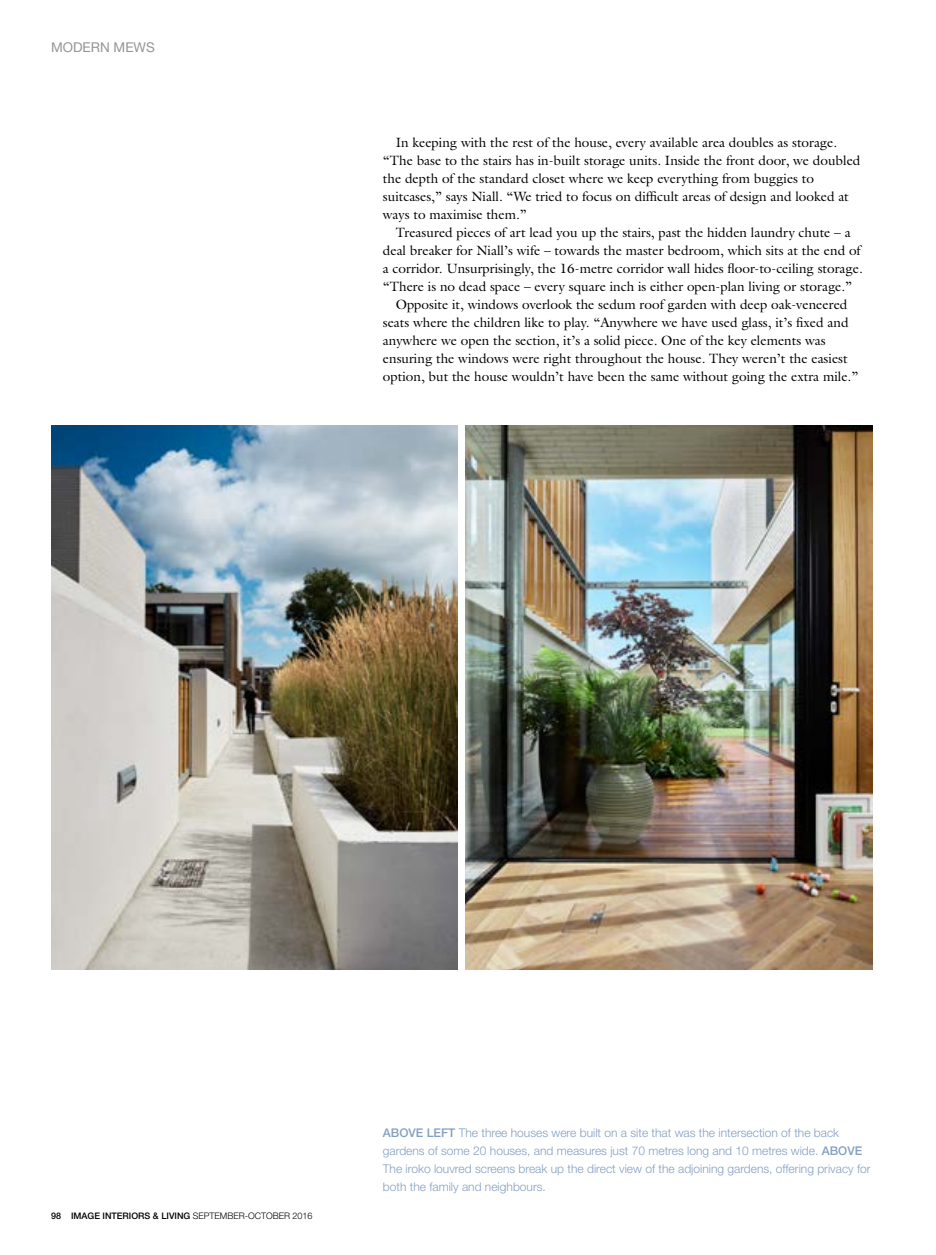
<style>
.page{position:relative;width:936px;height:1255px;background:#fff}
.page>*{position:absolute;margin:0;border:0;box-sizing:border-box;transform-origin:0 0}
.t1{font:13.5px/18px "Galliard";color:#000}
.t2{font:13.5px "Helvetica Neue LT Std";color:#939598}
.t3{font:300 12px/18px "Helvetica Neue LT Std";color:#849fc2}
.t4{font:500 9px "Helvetica Neue LT Std";color:#000}
.s1{font-weight:300}
.s2{font-weight:500}
</style>
<div class="page">
<img style="left:51px;top:425px;width:406px;height:544px">
<img style="left:466px;top:425px;width:406px;height:544px">
<p class="t2" style="left:51px;top:39px;width:105px">MODERN MEWS</p>
<p class="t1" style="left:383px;top:133px;width:479px;text-indent:13px">In keeping with the rest of the house, every available area doubles as storage. “The base to the stairs has in-built storage units. Inside the front door, we doubled the depth of the standard closet where we keep everything from buggies to suitcases,” says Niall. “We tried to focus on difficult areas of design and looked at ways to maximise them.”</p>
<p class="t1" style="left:395px;top:223px;width:456px">Treasured pieces of art lead you up the stairs, past the hidden laundry chute – a</p>
<p class="t1" style="left:383px;top:241px;width:479px">deal breaker for Niall’s wife – towards the master bedroom, which sits at the end of</p>
<p class="t1" style="left:383px;top:259px;width:481px">a corridor. Unsurprisingly, the 16-metre corridor wall hides floor-to-ceiling storage.</p>
<p class="t1" style="left:383px;top:277px;width:471px">“There is no dead space – every square inch is either open-plan living or storage.”</p>
<p class="t1" style="left:395px;top:295px;width:453px">Opposite it, windows overlook the sedum roof garden with deep oak-veneered</p>
<p class="t1" style="left:383px;top:313px;width:467px">seats where the children like to play. “Anywhere we have used glass, it’s fixed and</p>
<p class="t1" style="left:383px;top:331px;width:444px">anywhere we open the section, it’s a solid piece. One of the key elements was</p>
<p class="t1" style="left:383px;top:349px;width:466px">ensuring the windows were right throughout the house. They weren’t the easiest</p>
<p class="t1" style="left:383px;top:367px;width:477px">option, but the house wouldn’t have been the same without going the extra mile.”</p>
<p class="t4" style="left:51px;top:1210px;width:263px">98 IMAGE INTERIORS &amp; LIVING <span class="s1">SEPTEMBER-OCTOBER 2016</span></p>
<p class="t3" style="left:383px;top:1123px;width:489px"><span class="s2">ABOVE LEFT</span> The three houses were built on a site that was the intersection of the back gardens of some 20 houses, and measures just 70 metres long and 10 metres wide. <span class="s2">ABOVE </span>The iroko louvred screens break up the direct view of the adjoining gardens, offering privacy for both the family and neighbours.</p>
</div>
